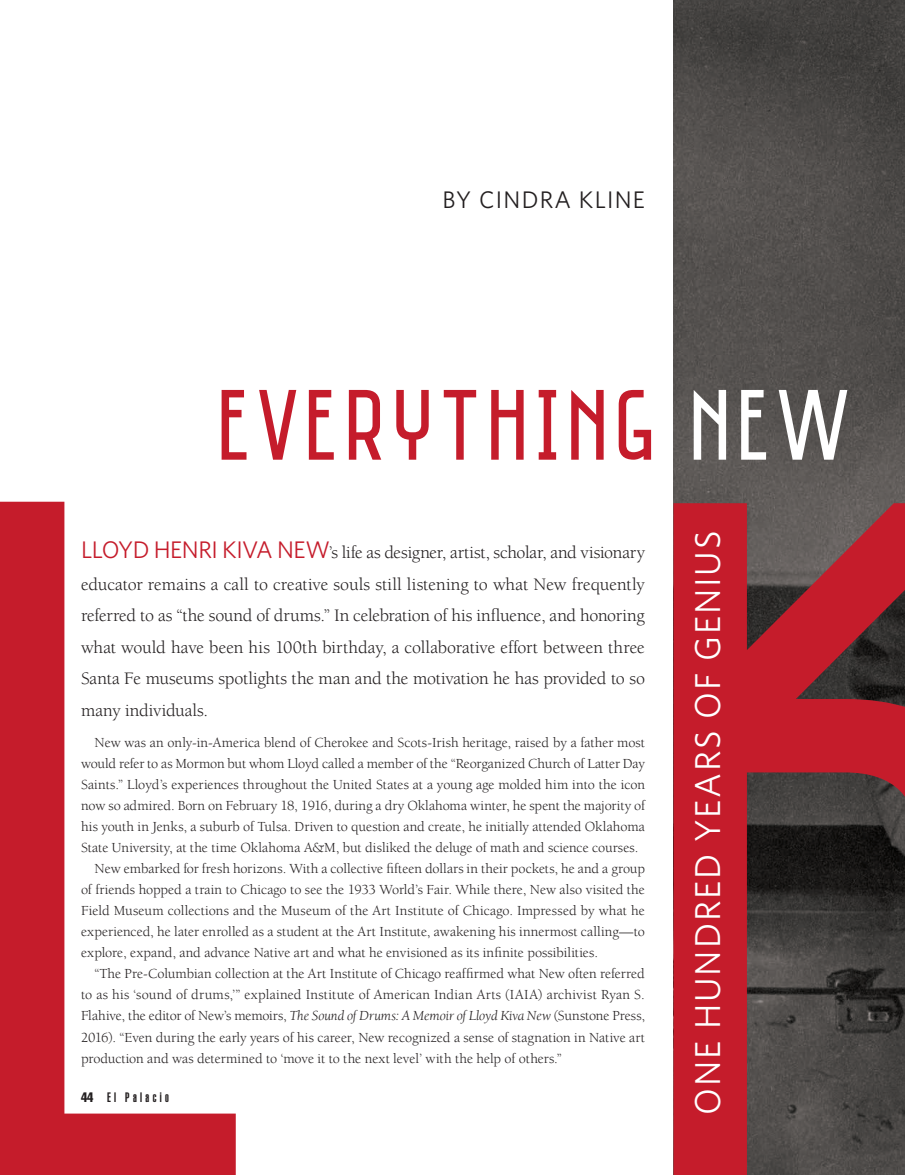
<style>
.page{position:relative;width:905px;height:1175px;background:#fff}
.page>*{position:absolute;margin:0;border:0;box-sizing:border-box;transform-origin:0 0}
.t1{font:102px "Saniretro";letter-spacing:.05em;color:#c51c2b}
.t2{font:36px "Whitney";letter-spacing:.05em;color:#fff}
.t3{font:24px "Whitney";letter-spacing:.05em;color:#231f20}
.t4{font:18px/31.5px "Berkeley";letter-spacing:-.015em;color:#231f20;text-align:justify}
.t5{font:14.25px "Berkeley";color:#231f20}
.t6{font:14.25px "Berkeley";letter-spacing:.02em;color:#231f20}
.t7{font:900 extra-condensed 13.5px "Helvetica";letter-spacing:.25em;color:#231f20}
.s1{color:#fff}
.s2{font-family:"Whitney";font-size:24px;color:#c51c2b}
.s3{font-style:italic}
.s4{font-weight:400}
</style>
<div class="page">
<img style="left:673px;top:0;width:231px;height:503px">
<svg style="left:673px;top:503px;width:231px;height:671px;background:#812e34"></svg>
<svg style="left:0;top:502px;width:236px;height:672px"></svg>
<h3 class="t3" style="left:442px;top:186px;width:204px">BY CINDRA KLINE</h3>
<h1 class="t1" style="left:216px;top:365px;width:634px">EVERYTHING <span class="s1">NEW</span></h1>
<p class="t4" style="left:81px;top:537px;width:565px"><span class="s2">LLOYD HENRI KIVA NEW</span>’s life as designer, artist, scholar, and visionary educator remains a call to creative souls still listening to what New frequently referred to as “the sound of drums.” In celebration of his influence, and honoring what would have been his 100th birthday, a collaborative effort between three Santa Fe museums spotlights the man and the motivation he has provided to so many individuals.</p>
<p class="t5" style="left:94px;top:735px;width:552px">New was an only-in-America blend of Cherokee and Scots-Irish heritage, raised by a father most</p>
<p class="t5" style="left:81px;top:756px;width:565px">would refer to as Mormon but whom Lloyd called a member of the “Reorganized Church of Latter Day</p>
<p class="t5" style="left:81px;top:777px;width:565px">Saints.” Lloyd’s experiences throughout the United States at a young age molded him into the icon</p>
<p class="t5" style="left:81px;top:798px;width:565px">now so admired. Born on February 18, 1916, during a dry Oklahoma winter, he spent the majority of</p>
<p class="t5" style="left:81px;top:819px;width:565px">his youth in Jenks, a suburb of Tulsa. Driven to question and create, he initially attended Oklahoma</p>
<p class="t5" style="left:81px;top:840px;width:559px">State University, at the time Oklahoma A&amp;M, but disliked the deluge of math and science courses.</p>
<p class="t5" style="left:94px;top:861px;width:552px">New embarked for fresh horizons. With a collective fifteen dollars in their pockets, he and a group</p>
<p class="t5" style="left:81px;top:882px;width:565px">of friends hopped a train to Chicago to see the 1933 World’s Fair. While there, New also visited the</p>
<p class="t5" style="left:81px;top:903px;width:565px">Field Museum collections and the Museum of the Art Institute of Chicago. Impressed by what he</p>
<p class="t5" style="left:81px;top:924px;width:565px">experienced, he later enrolled as a student at the Art Institute, awakening his innermost calling—to</p>
<p class="t5" style="left:81px;top:945px;width:518px">explore, expand, and advance Native art and what he envisioned as its infinite possibilities.</p>
<p class="t5" style="left:94px;top:966px;width:552px">“The Pre-Columbian collection at the Art Institute of Chicago reaffirmed what New often referred</p>
<p class="t6" style="left:81px;top:987px;width:565px">to as his ‘sound of drums,’” explained Institute of American Indian Arts (IAIA) archivist Ryan S.</p>
<p class="t5" style="left:81px;top:1008px;width:565px">Flahive, the editor of New’s memoirs, <span class="s3">The Sound of Drums: A Memoir of Lloyd Kiva New</span> (Sunstone Press,</p>
<p class="t5" style="left:81px;top:1029px;width:565px">2016). “Even during the early years of his career, New recognized a sense of stagnation in Native art</p>
<p class="t5" style="left:81px;top:1050px;width:482px">production and was determined to ‘move it to the next level’ with the help of others.”</p>
<p class="t7" style="left:81px;top:1089px;width:89px"><span class="s4">44</span> El Palacio</p>
<h2 class="t2" style="left:686px;top:1114px;width:585px;rotate:-90deg">ONE HUNDRED YEARS OF GENIUS</h2>
</div>
